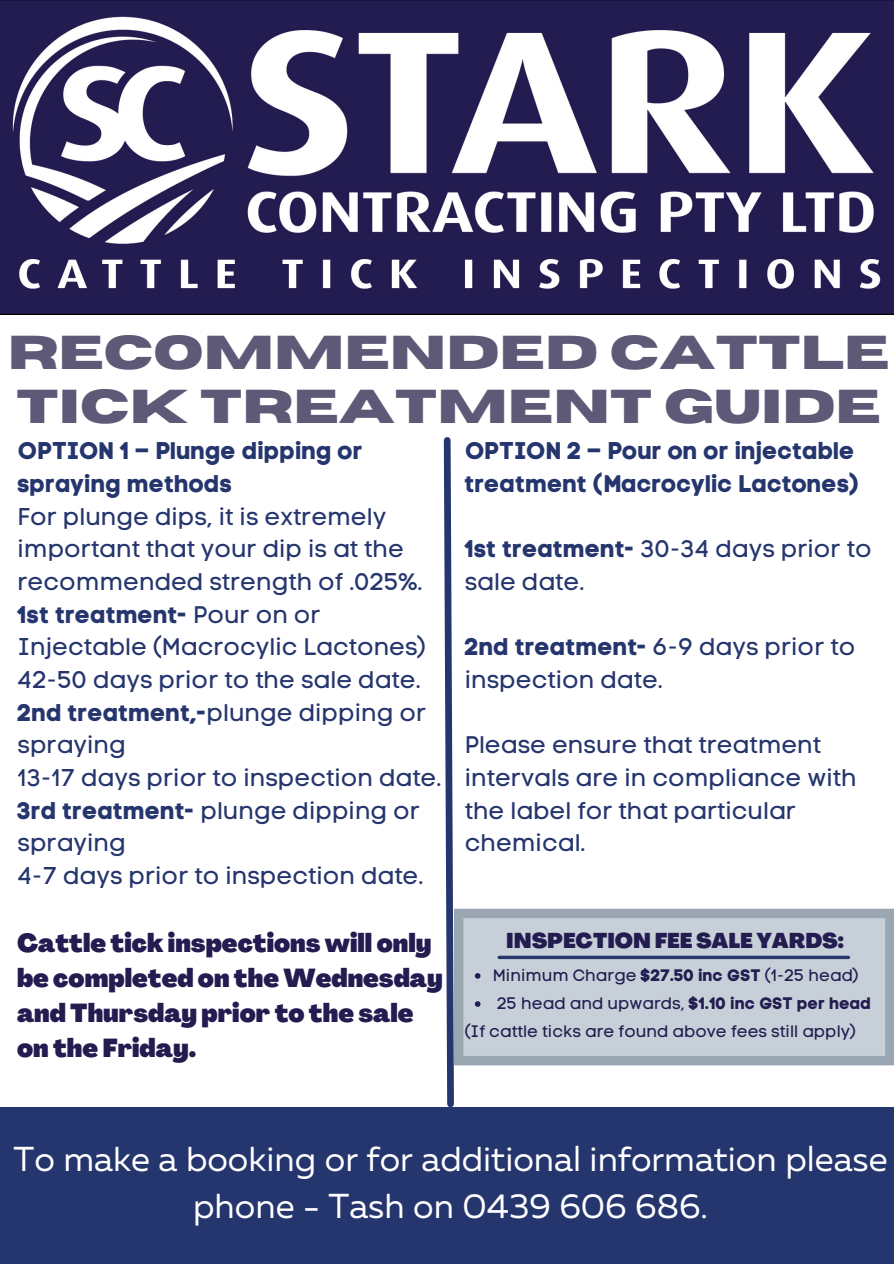
<style>
.page{position:relative;width:894px;height:1264px;background:#fff}
.page>*{position:absolute;margin:0;border:0;box-sizing:border-box;transform-origin:0 0}
.t1{font:700 47.25px/54px "Horizon";color:#5d5976}
.t2{font:34.5px/47.2px "Muller";color:#fff;text-align:center}
.t3{font:900 25.5px/35px "Agrandir";color:#231c50}
.t4{font:24px/32.7px "Code Pro Normal LC";color:#25356d}
.t5{font:24px/32.7px "Code Pro Bold LC";color:#25356d}
.t6{font:900 21px "Agrandir";color:#231c50}
.t7{font:16.5px "Code Pro Normal LC";color:#231c50}
.t8{font:16.5px "Code Pro Bold LC";color:#231c50}
.s1{font-family:"Code Pro Bold LC"}
.s2{font-family:"Code Pro Normal LC"}
</style>
<div class="page">
<img style="left:0;top:0;width:893px;height:314px">
<svg style="left:443px;top:437px;width:14px;height:669px"></svg>
<div style="left:0;top:1106px;width:893px;height:157px;background:#25356d"></div>
<svg style="left:454px;top:908px;width:439px;height:157px;fill:#c7d0d8"></svg>
<svg style="left:474px;top:973px;width:6px;height:5px"></svg>
<svg style="left:474px;top:1001px;width:6px;height:5px"></svg>
<svg style="left:499px;top:955px;width:349px;height:4px"></svg>
<p class="t1" style="left:8px;top:327px;width:883px">RECOMMENDED CATTLE<br>TICK TREATMENT GUIDE</p>
<p class="t5" style="left:464px;top:434px;width:397px">OPTION 2 – Pour on or injectable treatment (Macrocylic Lactones)</p>
<p class="t5" style="left:18px;top:434px;width:347px">OPTION 1 – Plunge dipping or spraying methods</p>
<p class="t4" style="left:18px;top:500px;width:406px">For plunge dips, it is extremely important that your dip is at the recommended strength of .025%.</p>
<p class="t4" style="left:18px;top:598px;width:410px"><span class="s1">1st treatment-</span> Pour on or<br>Injectable (Macrocylic Lactones)</p>
<p class="t4" style="left:18px;top:663px;width:404px">42-50 days prior to the sale date.</p>
<p class="t4" style="left:18px;top:696px;width:410px"><span class="s1">2nd treatment,-</span>plunge dipping or spraying</p>
<p class="t4" style="left:18px;top:761px;width:425px">13-17 days prior to inspection date.</p>
<p class="t4" style="left:18px;top:794px;width:404px"><span class="s1">3rd treatment-</span> plunge dipping or spraying</p>
<p class="t4" style="left:18px;top:859px;width:407px">4-7 days prior to inspection date.</p>
<p class="t4" style="left:464px;top:532px;width:408px"><span class="s1">1st treatment-</span> 30-34 days prior to sale date.</p>
<p class="t4" style="left:464px;top:630px;width:392px"><span class="s1">2nd treatment-</span> 6-9 days prior to inspection date.</p>
<p class="t4" style="left:464px;top:728px;width:393px">Please ensure that treatment intervals are in compliance with the label for that particular chemical.</p>
<p class="t3" style="left:17px;top:928px;width:427px">Cattle tick inspections will only be completed on the Wednesday and Thursday prior to the sale on the Friday.</p>
<p class="t6" style="left:506px;top:932px;width:339px">INSPECTION FEE SALE YARDS:</p>
<p class="t7" style="left:492px;top:965px;width:367px">Minimum Charge <span class="s1">$27.50 inc GST</span> (1-25 head)</p>
<p class="t8" style="left:497px;top:993px;width:375px"><span class="s2">25 head and upwards,</span> $1.10 inc GST per head</p>
<p class="t7" style="left:464px;top:1021px;width:393px">(If cattle ticks are found above fees still apply)</p>
<p class="t2" style="left:14px;top:1138px;width:875px">To make a booking or for additional information please phone - Tash on 0439 606 686.</p>
</div>
